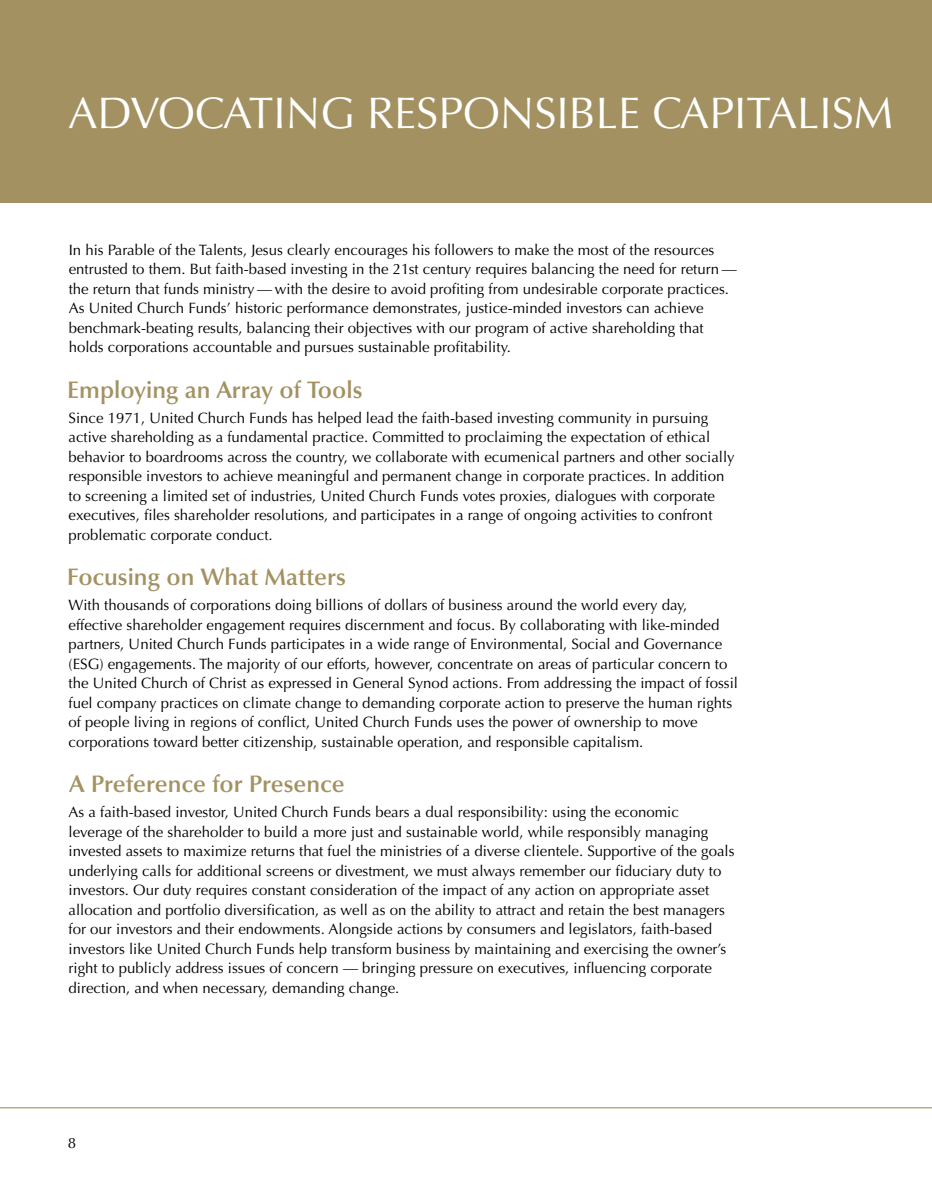
<style>
.page{position:relative;width:932px;height:1202px;background:#fff}
.page>*{position:absolute;margin:0;border:0;box-sizing:border-box;transform-origin:0 0}
.t1{font:44.25px "Optima";color:#fff}
.t2{font:600 24px "Optima";color:#a39161}
.t3{font:15px/19.5px "Optima";color:#000}
</style>
<div class="page">
<div style="left:0;top:0;width:932px;height:202px;background:#a39161"></div>
<hr style="left:0;top:1107px;width:932px;height:1px;background:#a39161">
<h1 class="t1" style="left:68px;top:87px;width:826px">ADVOCATING RESPONSIBLE CAPITALISM</h1>
<p class="t3" style="left:69px;top:240px;width:669px">In his Parable of the Talents, Jesus clearly encourages his followers to make the most of the resources entrusted to them. But faith-based investing in the 21st century requires balancing the need for return — the return that funds ministry — with the desire to avoid profiting from undesirable corporate practices.<br>As United Church Funds’ historic performance demonstrates, justice-minded investors can achieve benchmark-beating results, balancing their objectives with our program of active shareholding that holds corporations accountable and pursues sustainable profitability.</p>
<h2 class="t2" style="left:67px;top:375px;width:297px">Employing an Array of Tools</h2>
<p class="t3" style="left:69px;top:408px;width:667px">Since 1971, United Church Funds has helped lead the faith-based investing community in pursuing active shareholding as a fundamental practice. Committed to proclaiming the expectation of ethical behavior to boardrooms across the country, we collaborate with ecumenical partners and other socially responsible investors to achieve meaningful and permanent change in corporate practices. In addition to screening a limited set of industries, United Church Funds votes proxies, dialogues with corporate executives, files shareholder resolutions, and participates in a range of ongoing activities to confront problematic corporate conduct.</p>
<h2 class="t2" style="left:67px;top:563px;width:280px">Focusing on What Matters</h2>
<p class="t3" style="left:69px;top:595px;width:671px">With thousands of corporations doing billions of dollars of business around the world every day, effective shareholder engagement requires discernment and focus. By collaborating with like-minded partners, United Church Funds participates in a wide range of Environmental, Social and Governance (ESG) engagements. The majority of our efforts, however, concentrate on areas of particular concern to the United Church of Christ as expressed in General Synod actions. From addressing the impact of fossil fuel company practices on climate change to demanding corporate action to preserve the human rights of people living in regions of conflict, United Church Funds uses the power of ownership to move corporations toward better citizenship, sustainable operation, and responsible capitalism.</p>
<h2 class="t2" style="left:69px;top:769px;width:277px">A Preference for Presence</h2>
<p class="t3" style="left:69px;top:802px;width:667px">As a faith-based investor, United Church Funds bears a dual responsibility: using the economic leverage of the shareholder to build a more just and sustainable world, while responsibly managing invested assets to maximize returns that fuel the ministries of a diverse clientele. Supportive of the goals underlying calls for additional screens or divestment, we must always remember our fiduciary duty to investors. Our duty requires constant consideration of the impact of any action on appropriate asset allocation and portfolio diversification, as well as on the ability to attract and retain the best managers for our investors and their endowments. Alongside actions by consumers and legislators, faith-based investors like United Church Funds help transform business by maintaining and exercising the owner’s right to publicly address issues of concern — bringing pressure on executives, influencing corporate direction, and when necessary, demanding change.</p>
<p class="t3" style="left:68px;top:1133px;width:10px">8</p>
</div>
